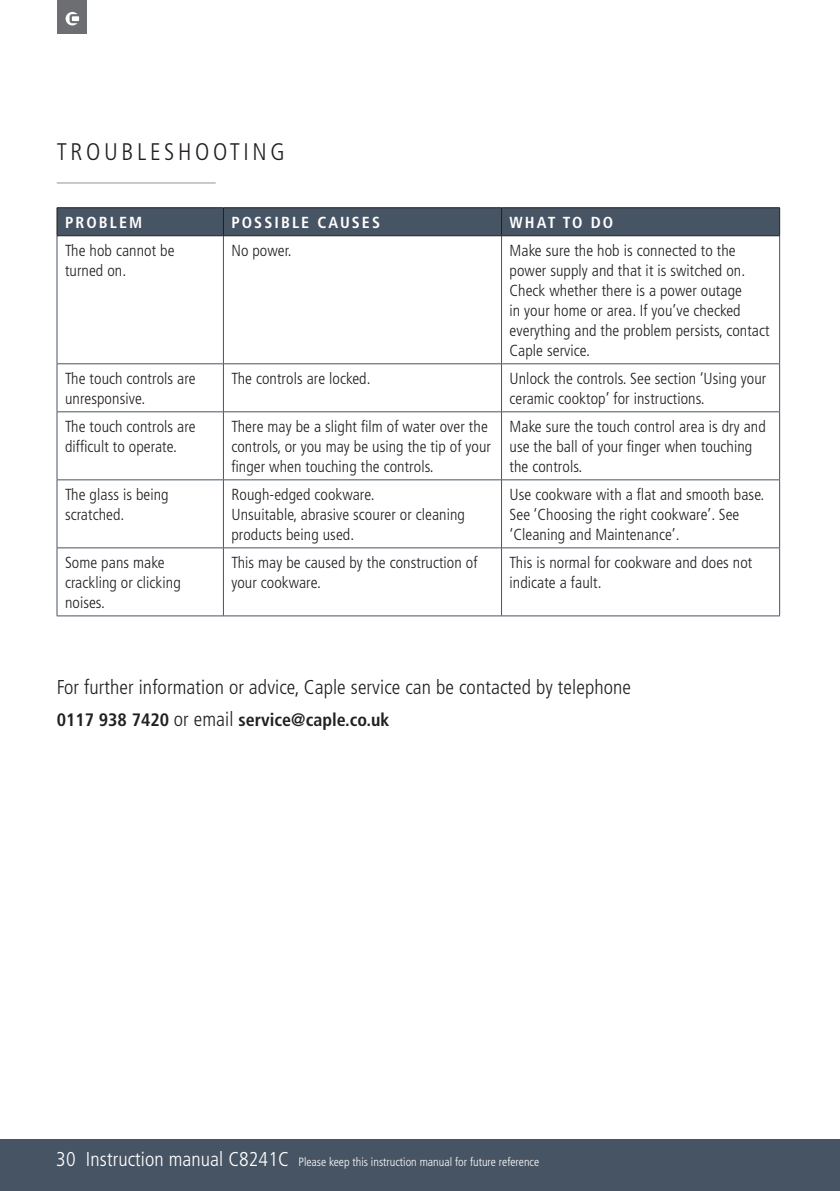
<style>
.page{position:relative;width:840px;height:1191px;background:#fff}
.page>*{position:absolute;margin:0;border:0;box-sizing:border-box;transform-origin:0 0}
.t1{font:300 condensed 24px "Frutiger";letter-spacing:.15em;color:#231f20}
.t2{font:300 condensed 20px "Frutiger";letter-spacing:.005em;color:#231f20}
.t3{font:700 condensed 18px "Frutiger";color:#231f20}
.t4{font:300 condensed 16px/20px "Frutiger";letter-spacing:.005em;color:#231f20}
.t5{font:700 condensed 16px "Frutiger";letter-spacing:.13em;color:#fff}
.t6{font:300 condensed 12px "Frutiger";color:#fff}
.s1{font-weight:300;font-size:20px}
.s2{font-size:20px}
</style>
<div class="page">
<div style="left:0;top:1139px;width:839px;height:52px;background:#475464"></div>
<div style="left:57px;top:0;width:30px;height:34px;background:#6d6e71"></div>
<svg style="left:66px;top:12px;width:13px;height:13px"></svg>
<hr style="left:57px;top:182px;width:158px;height:1px;background:#939598">
<hr style="left:57px;top:236px;width:1px;height:127px;background:#475464">
<hr style="left:223px;top:236px;width:1px;height:127px;background:#475464">
<hr style="left:501px;top:236px;width:1px;height:127px;background:#475464">
<hr style="left:778px;top:236px;width:1px;height:127px;background:#475464">
<hr style="left:57px;top:363px;width:166px;height:1px;background:#475464">
<hr style="left:57px;top:364px;width:1px;height:47px;background:#475464">
<hr style="left:223px;top:363px;width:278px;height:1px;background:#475464">
<hr style="left:223px;top:364px;width:1px;height:47px;background:#475464">
<hr style="left:501px;top:363px;width:278px;height:1px;background:#475464">
<hr style="left:501px;top:364px;width:1px;height:47px;background:#475464">
<hr style="left:778px;top:364px;width:1px;height:47px;background:#475464">
<hr style="left:57px;top:411px;width:166px;height:1px;background:#475464">
<hr style="left:57px;top:412px;width:1px;height:67px;background:#475464">
<hr style="left:223px;top:411px;width:278px;height:1px;background:#475464">
<hr style="left:223px;top:412px;width:1px;height:67px;background:#475464">
<hr style="left:501px;top:411px;width:278px;height:1px;background:#475464">
<hr style="left:501px;top:412px;width:1px;height:67px;background:#475464">
<hr style="left:778px;top:412px;width:1px;height:67px;background:#475464">
<hr style="left:57px;top:479px;width:166px;height:1px;background:#475464">
<hr style="left:57px;top:480px;width:1px;height:67px;background:#475464">
<hr style="left:223px;top:479px;width:278px;height:1px;background:#475464">
<hr style="left:223px;top:480px;width:1px;height:67px;background:#475464">
<hr style="left:501px;top:479px;width:278px;height:1px;background:#475464">
<hr style="left:501px;top:480px;width:1px;height:67px;background:#475464">
<hr style="left:778px;top:480px;width:1px;height:67px;background:#475464">
<hr style="left:57px;top:547px;width:166px;height:1px;background:#475464">
<hr style="left:57px;top:548px;width:1px;height:67px;background:#475464">
<hr style="left:223px;top:547px;width:278px;height:1px;background:#475464">
<hr style="left:223px;top:548px;width:1px;height:67px;background:#475464">
<hr style="left:501px;top:547px;width:278px;height:1px;background:#475464">
<hr style="left:501px;top:548px;width:1px;height:67px;background:#475464">
<hr style="left:778px;top:548px;width:1px;height:67px;background:#475464">
<hr style="left:57px;top:615px;width:166px;height:1px;background:#475464">
<hr style="left:223px;top:615px;width:278px;height:1px;background:#475464">
<hr style="left:501px;top:615px;width:278px;height:1px;background:#475464">
<hr style="left:57px;top:207px;width:166px;height:1px;background:#231f20">
<hr style="left:223px;top:207px;width:278px;height:1px;background:#231f20">
<hr style="left:501px;top:207px;width:278px;height:1px;background:#231f20">
<div style="left:57px;top:208px;width:722px;height:27px;background:#475464"></div>
<hr style="left:57px;top:235px;width:166px;height:1px;background:#231f20">
<hr style="left:223px;top:235px;width:278px;height:1px;background:#231f20">
<hr style="left:501px;top:235px;width:278px;height:1px;background:#231f20">
<h1 class="t1" style="left:57px;top:141px;width:229px">TROUBLESHOOTING</h1>
<p class="t5" style="left:65px;top:216px;width:79px">PROBLEM</p>
<p class="t5" style="left:231px;top:216px;width:150px">POSSIBLE CAUSES</p>
<p class="t5" style="left:509px;top:216px;width:105px">WHAT TO DO</p>
<p class="t4" style="left:65px;top:241px;width:111px">The hob cannot be turned on.</p>
<p class="t4" style="left:231px;top:241px;width:62px">No power.</p>
<p class="t4" style="left:509px;top:241px;width:261px">Make sure the hob is connected to the power supply and that it is switched on.<br>Check whether there is a power outage<br>in your home or area. If you’ve checked everything and the problem persists, contact Caple service.</p>
<p class="t4" style="left:65px;top:369px;width:132px">The touch controls are unresponsive.</p>
<p class="t4" style="left:231px;top:369px;width:141px">The controls are locked.</p>
<p class="t4" style="left:509px;top:369px;width:258px">Unlock the controls. See section ‘Using your ceramic cooktop’ for instructions.</p>
<p class="t4" style="left:65px;top:417px;width:132px">The touch controls are difficult to operate.</p>
<p class="t4" style="left:231px;top:417px;width:261px">There may be a slight film of water over the controls, or you may be using the tip of your finger when touching the controls.</p>
<p class="t4" style="left:509px;top:417px;width:258px">Make sure the touch control area is dry and use the ball of your finger when touching the controls.</p>
<p class="t4" style="left:65px;top:485px;width:105px">The glass is being scratched.</p>
<p class="t4" style="left:231px;top:485px;width:235px">Rough-edged cookware.<br>Unsuitable, abrasive scourer or cleaning products being used.</p>
<p class="t4" style="left:509px;top:485px;width:256px">Use cookware with a flat and smooth base.<br>See ‘Choosing the right cookware’. See ‘Cleaning and Maintenance’.</p>
<p class="t4" style="left:65px;top:553px;width:117px">Some pans make crackling or clicking noises.</p>
<p class="t4" style="left:231px;top:553px;width:247px">This may be caused by the construction of your cookware.</p>
<p class="t4" style="left:509px;top:553px;width:244px">This is normal for cookware and does not indicate a fault.</p>
<p class="t2" style="left:57px;top:678px;width:575px">For further information or advice, Caple service can be contacted by telephone</p>
<p class="t3" style="left:57px;top:712px;width:334px">0117 938 7420 <span class="s1">or email</span> service@caple.co.uk</p>
<p class="t6" style="left:56px;top:1157px;width:484px"><span class="s2">30 Instruction manual C8241C</span> Please keep this instruction manual for future reference</p>
</div>
